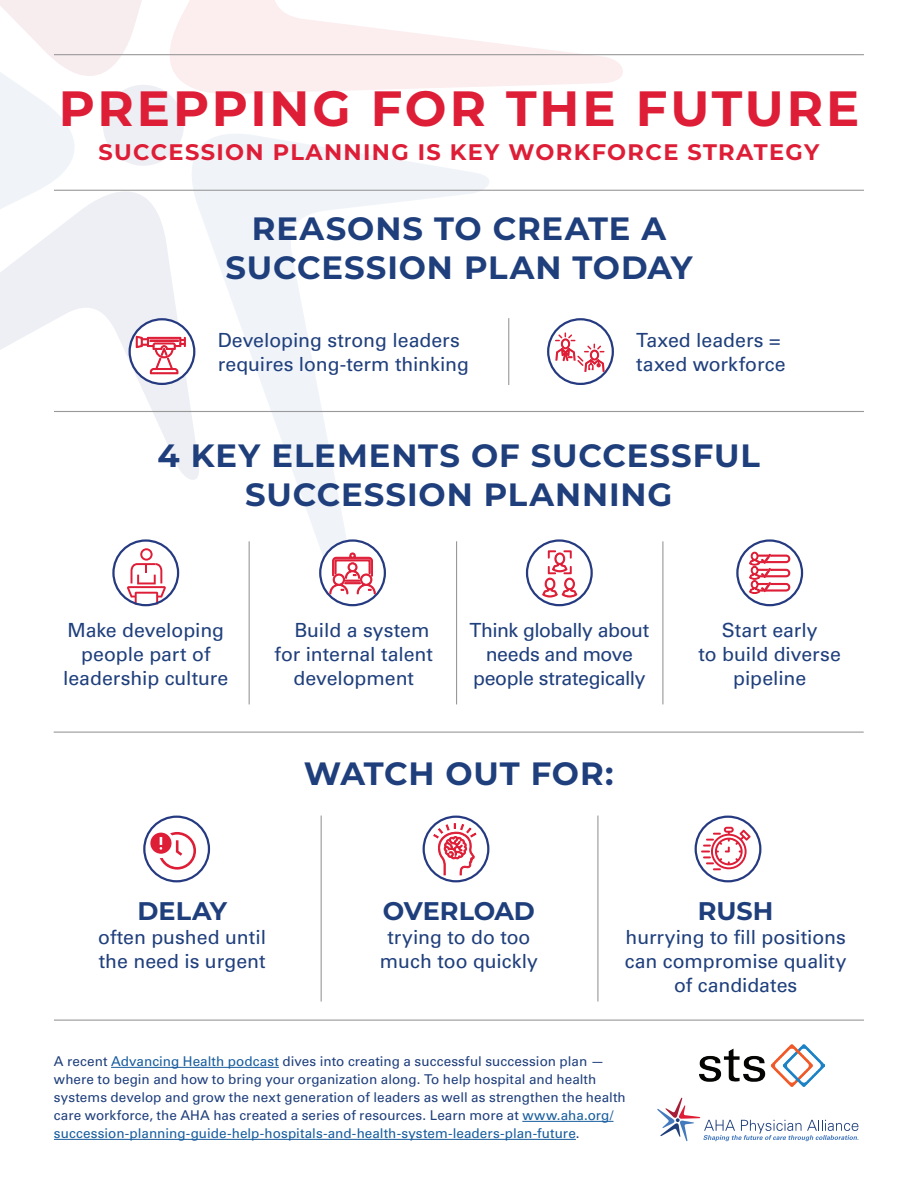
<style>
.page{position:relative;width:918px;height:1188px;background:#fff}
.page>*{position:absolute;margin:0;border:0;box-sizing:border-box;transform-origin:0 0}
.t1{font:700 49.5px "Montserrat";letter-spacing:.06em;color:#de1d36}
.t2{font:700 32.25px/38.7px "Montserrat";letter-spacing:.03em;color:#1f3f7c;text-align:center}
.t3{font:700 25.5px "Montserrat";color:#1f3f7c}
.t4{font:700 22.5px "Montserrat";letter-spacing:.06em;color:#de1d36}
.t5{font:19.5px/24px "Univers LT Std";letter-spacing:-.005em;color:#1f3f7c;text-align:center}
.t6{font:19.5px/24px "Univers LT Std";letter-spacing:-.025em;color:#1f3f7c;text-align:center}
.t7{font:13.5px/18px "Univers LT Std";letter-spacing:.005em;color:#1f3f7c}
.s1{color:#175d9e}
</style>
<div class="page">
<svg style="left:0;top:302px;width:184px;height:173px"></svg>
<svg style="left:184px;top:134px;width:316px;height:441px"></svg>
<svg style="left:247px;top:0;width:378px;height:93px;fill:#fcedef"></svg>
<svg style="left:0;top:0;width:247px;height:302px"></svg>
<div style="left:103px;top:85px;width:81px;height:81px;background:#edeff4;border-radius:50%"></div>
<hr style="left:54px;top:1020px;width:810px;height:1px;background:#9a9999">
<hr style="left:111px;top:1067px;width:168px;height:1px;background:#175d9e">
<hr style="left:522px;top:1121px;width:91px;height:1px;background:#175d9e">
<hr style="left:54px;top:1139px;width:522px;height:1px;background:#175d9e">
<svg style="left:657px;top:1097px;width:201px;height:45px"></svg>
<hr style="left:54px;top:190px;width:810px;height:1px;background:#9a9999">
<hr style="left:54px;top:54px;width:810px;height:1px;background:#9a9999">
<hr style="left:508px;top:318px;width:1px;height:67px;background:#9a9999">
<hr style="left:54px;top:732px;width:810px;height:1px;background:#9a9999">
<hr style="left:54px;top:411px;width:810px;height:1px;background:#9a9999">
<hr style="left:249px;top:541px;width:1px;height:163px;background:#9a9999">
<hr style="left:321px;top:816px;width:1px;height:186px;background:#9a9999">
<hr style="left:456px;top:541px;width:1px;height:163px;background:#9a9999">
<hr style="left:597px;top:816px;width:1px;height:186px;background:#9a9999">
<hr style="left:662px;top:541px;width:1px;height:163px;background:#9a9999">
<svg style="left:319px;top:539px;width:67px;height:67px"></svg>
<svg style="left:526px;top:539px;width:67px;height:67px"></svg>
<svg style="left:129px;top:318px;width:66px;height:67px"></svg>
<hr style="left:150px;top:340px;width:29px;height:2px;background:#de1d36">
<svg style="left:736px;top:539px;width:67px;height:67px"></svg>
<svg style="left:423px;top:816px;width:66px;height:67px"></svg>
<svg style="left:695px;top:816px;width:66px;height:66px"></svg>
<svg style="left:143px;top:816px;width:67px;height:66px"></svg>
<svg style="left:112px;top:539px;width:67px;height:67px"></svg>
<svg style="left:547px;top:318px;width:67px;height:67px"></svg>
<img style="left:699px;top:1045px;width:126px;height:42px">
<h1 class="t1" style="left:59px;top:73px;width:802px">PREPPING FOR THE FUTURE</h1>
<h3 class="t4" style="left:98px;top:135px;width:723px">SUCCESSION PLANNING IS KEY WORKFORCE STRATEGY</h3>
<h2 class="t2" style="left:225px;top:208px;width:469px">REASONS TO CREATE A<br>SUCCESSION PLAN TODAY</h2>
<h3 class="t5" style="left:218px;top:328px;width:253px;text-align:left">Developing strong leaders requires long-term thinking</h3>
<h3 class="t5" style="left:636px;top:328px;width:151px;text-align:left">Taxed leaders = taxed workforce</h3>
<h2 class="t2" style="left:157px;top:435px;width:604px">4 KEY ELEMENTS OF SUCCESSFUL<br>SUCCESSION PLANNING</h2>
<h3 class="t5" style="left:63px;top:618px;width:167px">Make developing people part of leadership culture</h3>
<h3 class="t5" style="left:294px;top:618px;width:137px">Build a system</h3>
<h3 class="t5" style="left:275px;top:642px;width:160px">for internal talent</h3>
<h3 class="t5" style="left:293px;top:666px;width:122px">development</h3>
<h3 class="t6" style="left:469px;top:618px;width:181px">Think globally about needs and move people strategically</h3>
<h3 class="t5" style="left:699px;top:618px;width:144px">Start early<br>to build diverse pipeline</h3>
<h2 class="t2" style="left:304px;top:753px;width:311px">WATCH OUT FOR:</h2>
<h3 class="t3" style="left:137px;top:893px;width:91px">DELAY</h3>
<h3 class="t5" style="left:98px;top:926px;width:169px;text-align:left">often pushed until the need is urgent</h3>
<h3 class="t3" style="left:383px;top:893px;width:153px">OVERLOAD</h3>
<h3 class="t5" style="left:380px;top:926px;width:160px">trying to do too much too quickly</h3>
<h3 class="t3" style="left:698px;top:893px;width:77px">RUSH</h3>
<h3 class="t5" style="left:625px;top:926px;width:223px">hurrying to fill positions can compromise quality of candidates</h3>
<p class="t7" style="left:54px;top:1052px;width:573px">A recent <span class="s1">Advancing Health podcast</span> dives into creating a successful succession plan — where to begin and how to bring your organization along. To help hospital and health systems develop and grow the next generation of leaders as well as strengthen the health care workforce, the AHA has created a series of resources. Learn more at <span class="s1">www.aha.org/ succession-planning-guide-help-hospitals-and-health-system-leaders-plan-future</span>.</p>
</div>
